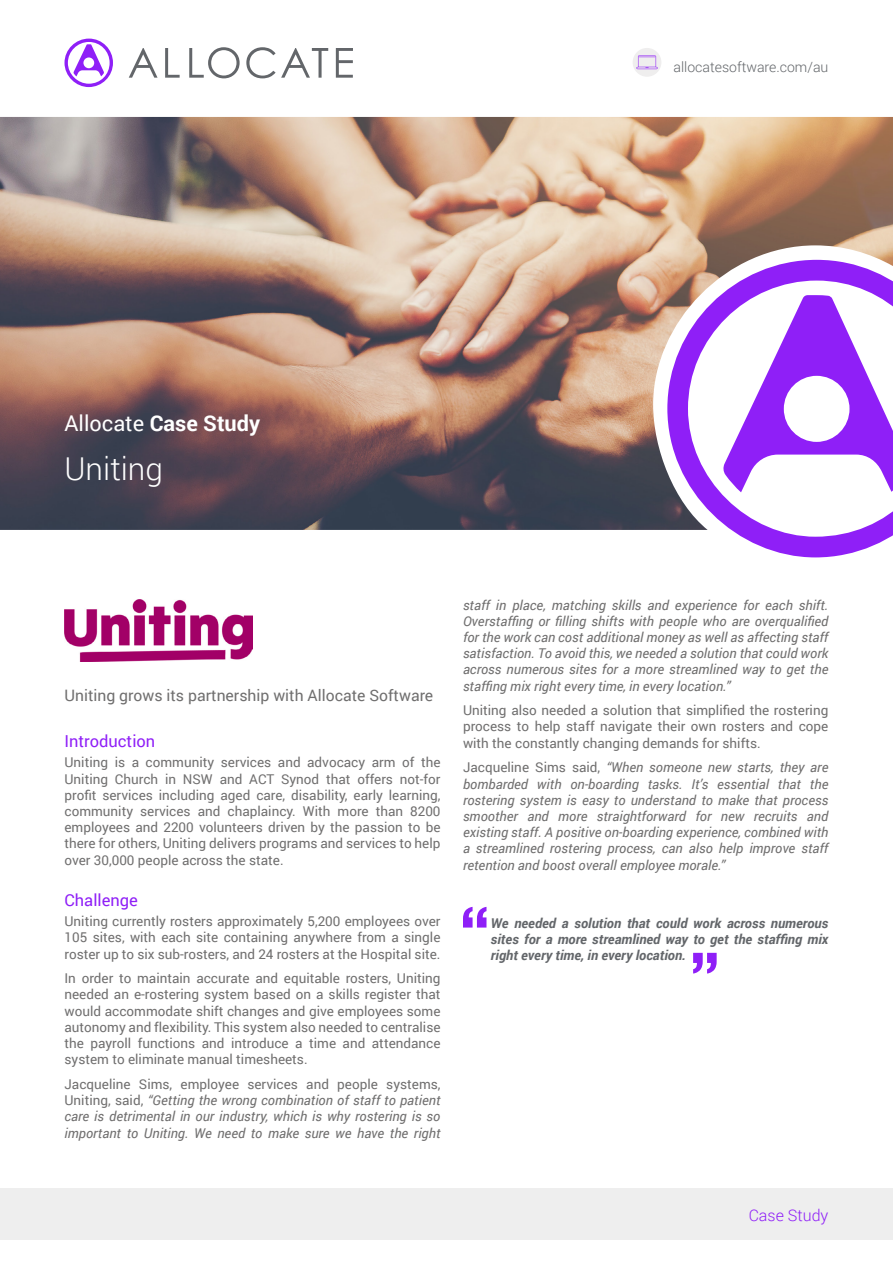
<style>
.page{position:relative;width:893px;height:1263px;background:#fff}
.page>*{position:absolute;margin:0;border:0;box-sizing:border-box;transform-origin:0 0}
.t1{font:300 31.5px "Roboto";color:#fff}
.t2{font:700 21.75px "Roboto";color:#fff}
.t3{font:16.5px "Roboto";color:#8f1ff7}
.t4{font:300 16.05px "Roboto";color:#8f1ff7}
.t5{font:15.75px "Roboto";color:#706f6f}
.t6{font:300 14.1px "Roboto";color:#63666a}
.t7{font:13.5px/16.2px "Roboto";color:#706f6f;text-align:justify}
.t8{font:italic 13.5px/16.2px "Roboto";color:#706f6f;text-align:justify}
.t9{font:italic 700 13.5px/16.2px "Roboto";color:#63666a;text-align:justify}
.s1{font-weight:400}
.s2{font-style:normal}
</style>
<div class="page">
<img style="left:0;top:117px;width:893px;height:413px">
<div style="left:0;top:1188px;width:893px;height:51px;background:#eee"></div>
<svg style="left:667px;top:260px;width:226px;height:297px"></svg>
<svg style="left:723px;top:295px;width:170px;height:197px"></svg>
<svg style="left:65px;top:39px;width:48px;height:48px"></svg>
<svg style="left:129px;top:48px;width:29px;height:30px"></svg>
<svg style="left:165px;top:48px;width:15px;height:30px"></svg>
<svg style="left:189px;top:47px;width:51px;height:31px"></svg>
<svg style="left:246px;top:47px;width:82px;height:31px"></svg>
<svg style="left:336px;top:48px;width:17px;height:30px"></svg>
<div style="left:633px;top:48px;width:28px;height:29px;background:#efeeee;border-radius:50%"></div>
<svg style="left:636px;top:55px;width:22px;height:14px"></svg>
<svg style="left:463px;top:907px;width:23px;height:20px"></svg>
<svg style="left:693px;top:953px;width:24px;height:20px"></svg>
<img style="left:64px;top:600px;width:189px;height:62px">
<p class="t6" style="left:673px;top:57px;width:157px">allocatesoftware.com/au</p>
<h2 class="t2" style="left:64px;top:408px;width:197px"><span class="s1">Allocate</span> Case Study</h2>
<h1 class="t1" style="left:64px;top:447px;width:100px">Uniting</h1>
<p class="t5" style="left:64px;top:684px;width:370px">Uniting grows its partnership with Allocate Software</p>
<p class="t3" style="left:64px;top:729px;width:92px">Introduction</p>
<p class="t7" style="left:64px;top:754px;width:378px">Uniting is a community services and advocacy arm of the Uniting Church in NSW and ACT Synod that offers not-for profit services including aged care, disability, early learning, community services and chaplaincy. With more than 8200 employees and 2200 volunteers driven by the passion to be there for others, Uniting delivers programs and services to help over 30,000 people across the state.</p>
<p class="t3" style="left:64px;top:888px;width:75px">Challenge</p>
<p class="t7" style="left:64px;top:913px;width:378px">Uniting currently rosters approximately 5,200 employees over 105 sites, with each site containing anywhere from a single roster up to six sub-rosters, and 24 rosters at the Hospital site.</p>
<p class="t7" style="left:64px;top:970px;width:378px">In order to maintain accurate and equitable rosters, Uniting needed an e-rostering system based on a skills register that would accommodate shift changes and give employees some autonomy and flexibility. This system also needed to centralise the payroll functions and introduce a time and attendance system to eliminate manual timesheets.</p>
<p class="t8" style="left:64px;top:1075px;width:378px"><span class="s2">Jacqueline Sims, employee services and people systems, Uniting, said,</span> “Getting the wrong combination of staff to patient care is detrimental in our industry, which is why rostering is so important to Uniting. We need to make sure we have the right</p>
<p class="t8" style="left:463px;top:596px;width:367px">staff in place, matching skills and experience for each shift.<br>Overstaffing or filling shifts with people who are overqualified for the work can cost additional money as well as affecting staff satisfaction. To avoid this, we needed a solution that could work across numerous sites for a more streamlined way to get the staffing mix right every time, in every location.”</p>
<p class="t7" style="left:463px;top:702px;width:367px">Uniting also needed a solution that simplified the rostering process to help staff navigate their own rosters and cope with the constantly changing demands for shifts.</p>
<p class="t8" style="left:463px;top:759px;width:367px"><span class="s2">Jacqueline Sims said,</span> “When someone new starts, they are bombarded with on-boarding tasks. It’s essential that the rostering system is easy to understand to make that process smoother and more straightforward for new recruits and existing staff. A positive on-boarding experience, combined with a streamlined rostering process, can also help improve staff retention and boost overall employee morale.”</p>
<p class="t9" style="left:491px;top:914px;width:339px">We needed a solution that could work across numerous sites for a more streamlined way to get the staffing mix right every time, in every location.</p>
<p class="t4" style="left:749px;top:1204px;width:81px">Case Study</p>
</div>
